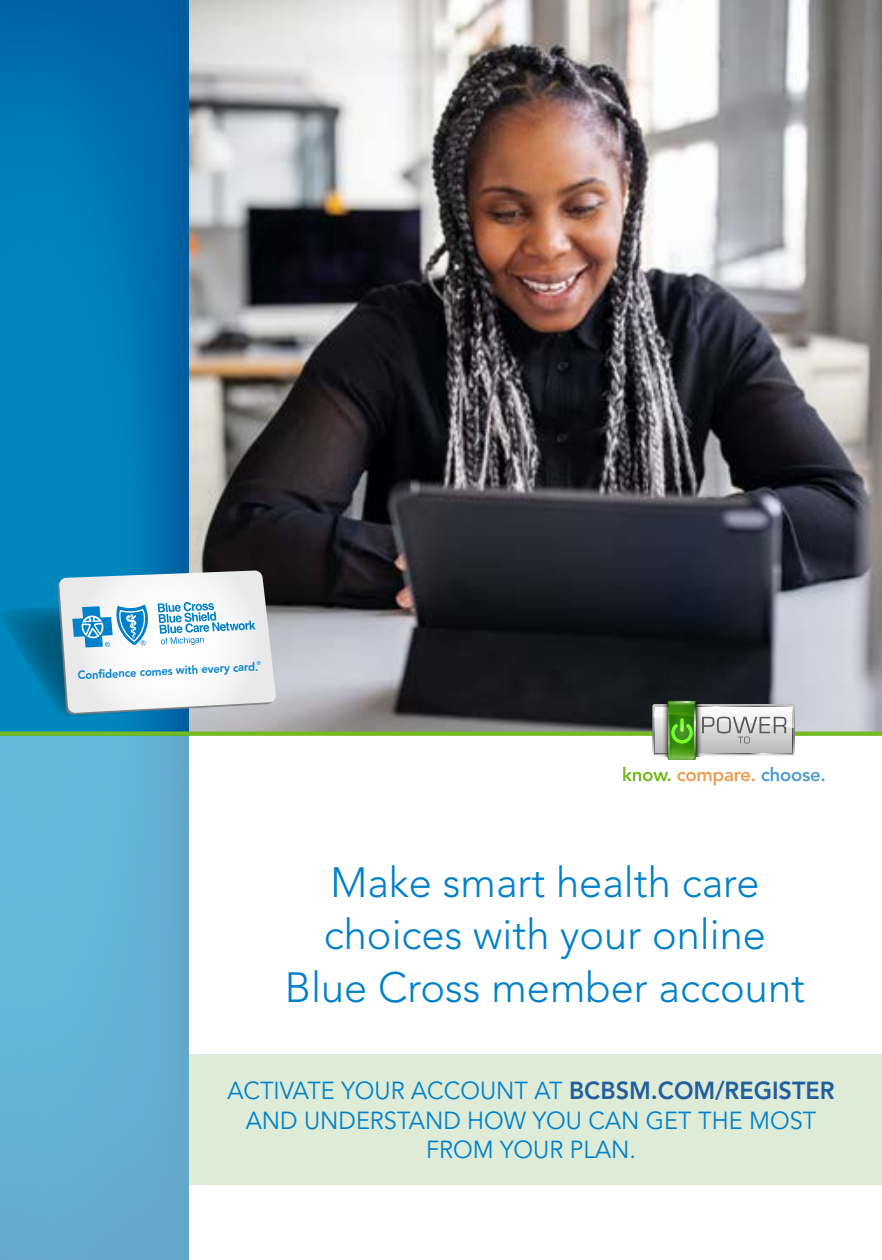
<style>
.page{position:relative;width:882px;height:1260px;background:#fff}
.page>*{position:absolute;margin:0;border:0;box-sizing:border-box;transform-origin:0 0}
.t1{font:300 42px/52.5px "Avenir LT Std";color:#0081c9;text-align:center}
.t2{font:24.5px/29.4px "Avenir LT Std";color:#0081c9;text-align:center;scale:.96 1}
.t3{font:800 11.72px "Avenir LT Std";color:#0081c9}
.s1{font-weight:800;color:#215e9e}
</style>
<div class="page">
<img style="left:189px;top:0;width:693px;height:731px">
<img style="left:0;top:0;width:189px;height:731px">
<div style="left:0;top:736px;width:189px;height:524px;background:#63b2d4"></div>
<svg style="left:0;top:571px;width:276px;height:147px"></svg>
<div style="left:0;top:731px;width:882px;height:5px;background:#74bb23"></div>
<svg style="left:652px;top:700px;width:143px;height:60px"></svg>
<svg style="left:623px;top:767px;width:48px;height:14px"></svg>
<svg style="left:677px;top:772px;width:78px;height:13px"></svg>
<svg style="left:762px;top:767px;width:63px;height:14px"></svg>
<div style="left:189px;top:1054px;width:693px;height:130px;background:#ddebd7"></div>
<p class="t3" style="left:77px;top:669px;width:185px;rotate:-3deg">Confdence comes with every card.<sup>®</sup></p>
<h1 class="t1" style="left:285px;top:856px;width:522px">Make smart health care choices with your online<br>Blue Cross member account</h1>
<h3 class="t2" style="left:227px;top:1077px;width:634px">ACTIVATE YOUR ACCOUNT AT <span class="s1">BCBSM.COM/REGISTER<br></span>AND UNDERSTAND HOW YOU CAN GET THE MOST<br>FROM YOUR PLAN.</h3>
</div>
